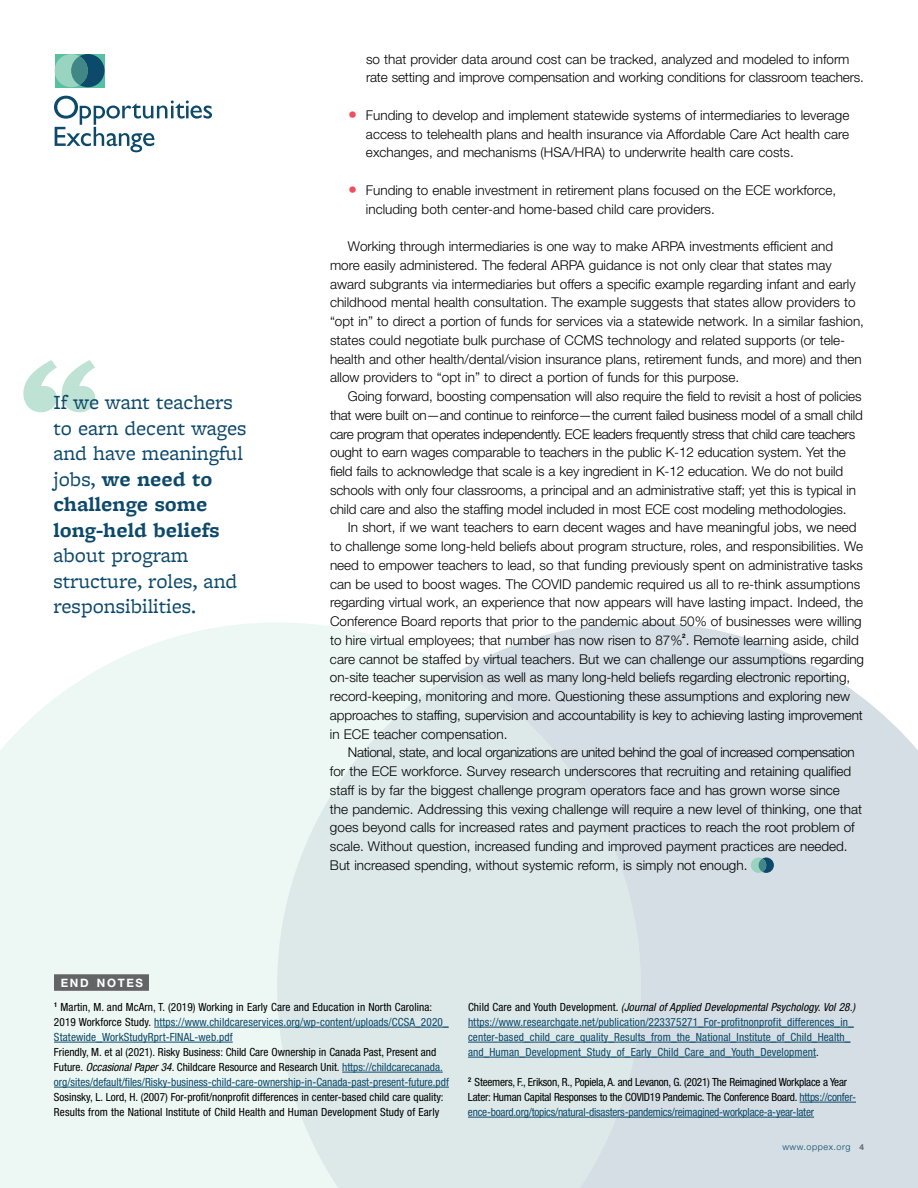
<style>
.page{position:relative;width:918px;height:1188px;background:#fff}
.page>*{position:absolute;margin:0;border:0;box-sizing:border-box;transform-origin:0 0}
.t1{font:21px/25.5px "Freight Micro Pro";color:#0d496a}
.t2{font:300 13.5px/18.8px "Helvetica Neue LT Std";color:#000}
.t3{font:700 11.55px "Helvetica Neue LT Std";letter-spacing:.145em;color:#fff}
.t4{font:condensed 11.25px/15px "Helvetica Neue LT Std";letter-spacing:.01em;color:#0d496a}
.t5{font:condensed 11.25px/15px "Helvetica Neue LT Std";color:#000}
.t6{font:condensed 11.25px/15px "Helvetica Neue LT Std";letter-spacing:-.02em;color:#000}
.t7{font:300 9px "Helvetica Neue LT Std";letter-spacing:.06em;color:#0d496a}
.t8{font:700 6.15px "Helvetica Neue LT Std";color:#000}
.s1{font-weight:700}
.s2{font-weight:700;font-size:18px;color:#f04e5e}
.s3{color:#000}
.s4{font-style:italic}
.s5{color:#0d496a}
.s6{font-style:italic;color:#000}
.s7{font-weight:700;font-size:8.25px;color:#636466}
</style>
<div class="page">
<svg style="left:460px;top:622px;width:458px;height:566px;background:#d7e0e6"></svg>
<svg style="left:0;top:622px;width:458px;height:566px;background:#eef7f3"></svg>
<svg style="left:277px;top:671px;width:364px;height:517px;background:#dde8e9"></svg>
<svg style="left:54px;top:96px;width:158px;height:56px"></svg>
<svg style="left:55px;top:54px;width:49px;height:33px"></svg>
<div style="left:71px;top:56px;width:17px;height:29px;background:#408785;border-radius:50%"></div>
<svg style="left:751px;top:858px;width:23px;height:15px"></svg>
<div style="left:759px;top:859px;width:7px;height:13px;background:#408785;border-radius:50%"></div>
<svg style="left:23px;top:360px;width:72px;height:52px"></svg>
<hr style="left:154px;top:1027px;width:295px;height:1px;background:#0d496a">
<hr style="left:54px;top:1042px;width:179px;height:1px;background:#0d496a">
<hr style="left:342px;top:1072px;width:101px;height:1px;background:#0d496a">
<hr style="left:54px;top:1087px;width:395px;height:1px;background:#0d496a">
<hr style="left:468px;top:1027px;width:386px;height:1px;background:#0d496a">
<hr style="left:468px;top:1042px;width:382px;height:1px;background:#0d496a">
<hr style="left:468px;top:1057px;width:348px;height:1px;background:#0d496a">
<hr style="left:800px;top:1102px;width:56px;height:1px;background:#0d496a">
<hr style="left:468px;top:1117px;width:346px;height:1px;background:#0d496a">
<div style="left:54px;top:974px;width:95px;height:17px;background:#636466"></div>
<h1 class="t1" style="left:53px;top:389px;width:195px">If we want teachers to earn decent wages and have meaningful jobs, <span class="s1">we need to challenge some long-held beliefs</span></h1>
<h1 class="t1" style="left:53px;top:542px;width:185px">about program structure, roles, and responsibilities.</h1>
<p class="t3" style="left:61px;top:976px;width:84px">END NOTES</p>
<p class="t2" style="left:366px;top:49px;width:500px">so that provider data around cost can be tracked, analyzed and modeled to inform rate setting and improve compensation and working conditions for classroom teachers.</p>
<p class="t2" style="left:366px;top:105px;width:485px;text-align:justify;text-indent:-18px"><span class="s2">•</span> Funding to develop and implement statewide systems of intermediaries to leverage access to telehealth plans and health insurance via Affordable Care Act health care exchanges, and mechanisms (HSA/HRA) to underwrite health care costs.</p>
<p class="t2" style="left:366px;top:180px;width:472px;text-indent:-18px"><span class="s2">•</span> Funding to enable investment in retirement plans focused on the ECE workforce, including both center-and home-based child care providers.</p>
<p class="t2" style="left:330px;top:237px;width:536px;text-indent:18px">Working through intermediaries is one way to make ARPA investments efficient and more easily administered. The federal ARPA guidance is not only clear that states may award subgrants via intermediaries but offers a specific example regarding infant and early childhood mental health consultation. The example suggests that states allow providers to “opt in” to direct a portion of funds for services via a statewide network. In a similar fashion, states could negotiate bulk purchase of CCMS technology and related supports (or tele&shy;health and other health/dental/vision insurance plans, retirement funds, and more) and then allow providers to “opt in” to direct a portion of funds for this purpose.</p>
<p class="t2" style="left:330px;top:387px;width:534px;text-indent:18px">Going forward, boosting compensation will also require the field to revisit a host of policies that were built on—and continue to reinforce—the current failed business model of a small child care program that operates independently. ECE leaders frequently stress that child care teachers ought to earn wages comparable to teachers in the public K-12 education system. Yet the field fails to acknowledge that scale is a key ingredient in K-12 education. We do not build schools with only four classrooms, a principal and an administrative staff; yet this is typical in child care and also the staffing model included in most ECE cost modeling methodologies.</p>
<p class="t2" style="left:330px;top:518px;width:535px;text-indent:18px">In short, if we want teachers to earn decent wages and have meaningful jobs, we need to challenge some long-held beliefs about program structure, roles, and responsibilities. We need to empower teachers to lead, so that funding previously spent on administrative tasks can be used to boost wages. The COVID pandemic required us all to re-think assumptions regarding virtual work, an experience that now appears will have lasting impact. Indeed, the Conference Board reports that prior to the pandemic about 50% of businesses were willing to hire virtual employees; that number has now risen to 87% . Remote learning aside, child</p>
<p class="t8" style="left:682px;top:632px;width:5px">2</p>
<p class="t2" style="left:330px;top:649px;width:536px">care cannot be staffed by virtual teachers. But we can challenge our assumptions regarding on-site teacher supervision as well as many long-held beliefs regarding electronic reporting, record-keeping, monitoring and more. Questioning these assumptions and exploring new approaches to staffing, supervision and accountability is key to achieving lasting improvement in ECE teacher compensation.</p>
<p class="t2" style="left:330px;top:743px;width:534px;text-indent:18px">National, state, and local organizations are united behind the goal of increased compensation for the ECE workforce. Survey research underscores that recruiting and retaining qualified staff is by far the biggest challenge program operators face and has grown worse since<br>the pandemic. Addressing this vexing challenge will require a new level of thinking, one that goes beyond calls for increased rates and payment practices to reach the root problem of scale. Without question, increased funding and improved payment practices are needed.<br>But increased spending, without systemic reform, is simply not enough.</p>
<p class="t4" style="left:54px;top:999px;width:396px"><sup>1</sup> <span class="s3">Martin, M. and McArn, T. (2019) Working in Early Care and Education in North Carolina:<br>2019 Workforce Study.</span> https://www.childcareservices.org/wp-content/uploads/CCSA_2020_<br>Statewide_WorkStudyRprt-FINAL-web.pdf</p>
<p class="t5" style="left:54px;top:1044px;width:396px">Friendly, M. et al (2021). Risky Business: Child Care Ownership in Canada Past, Present and<br>Future. <span class="s4">Occasional Paper 34</span>. Childcare Resource and Research Unit. <span class="s5">https://childcarecanada. org/sites/default/files/Risky-business-child-care-ownership-in-Canada-past-present-future.pdf</span></p>
<p class="t5" style="left:54px;top:1089px;width:391px">Sosinsky, L. Lord, H. (2007) For-profit/nonprofit differences in center-based child care quality:<br>Results from the National Institute of Child Health and Human Development Study of Early</p>
<p class="t4" style="left:468px;top:999px;width:389px"><span class="s3">Child Care and Youth Development.</span> <span class="s6">(Journal of Applied Developmental Psychology. Vol 28.) </span>https://www.researchgate.net/publication/223375271_For-profitnonprofit_differences_in_ center-based_child_care_quality_Results_from_the_National_Institute_of_Child_Health_ and_Human_Development_Study_of_Early_Child_Care_and_Youth_Development<span class="s3">.</span></p>
<p class="t6" style="left:468px;top:1074px;width:390px"><sup>2</sup> Steemers, F., Erikson, R., Popiela, A. and Levanon, G. (2021) The Reimagined Workplace a Year<br>Later: Human Capital Responses to the COVID19 Pandemic. The Conference Board. <span class="s5">https://confer&shy;ence-board.org/topics/natural-disasters-pandemics/reimagined-workplace-a-year-later</span></p>
<p class="t7" style="left:782px;top:1141px;width:83px">www.oppex.org <span class="s7">4</span></p>
</div>
